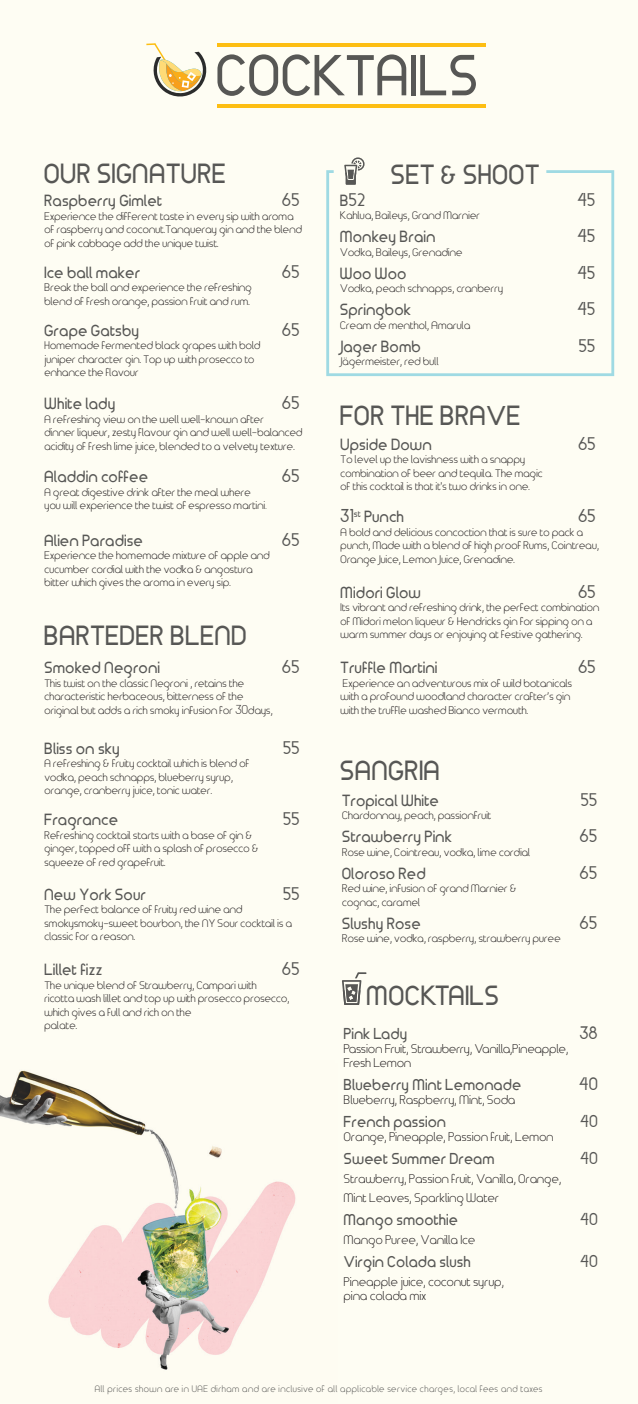
<style>
.page{position:relative;width:638px;height:1404px;background:#fff}
.page>*{position:absolute;margin:0;border:0;box-sizing:border-box;transform-origin:0 0}
.t1{font:700 55.35px "Time Burner";letter-spacing:-.005em;color:#575755}
.t2{font:700 26.4px "Time Burner";color:#575755}
.t3{font:700 15.45px "Time Burner";color:#575755}
.t4{font:700 15px "Time Burner";color:#575755}
.t5{font:700 14.4px "Time Burner";color:#575755}
.t6{font:12px/14.4px "Time Burner";color:#231f20}
.t7{font:10.5px/13.5px "Time Burner";color:#231f20}
.t8{font:9px "Time Burner";letter-spacing:.05em;color:#575755}
.s1{color:#575755}
</style>
<div class="page">
<div style="left:0;top:0;width:638px;height:1403px;background:#fefdf3"></div>
<svg style="left:344px;top:157px;width:20px;height:13px"></svg>
<svg style="left:342px;top:972px;width:24px;height:32px"></svg>
<div style="left:326px;top:170px;width:288px;height:206px;background:#fefdf3"></div>
<hr style="left:217px;top:43px;width:268px;height:3px;background:#fdbe12">
<hr style="left:217px;top:104px;width:268px;height:3px;background:#fdbe12">
<svg style="left:146px;top:43px;width:62px;height:55px"></svg>
<h1 class="t1" style="left:217px;top:33px;width:265px">COCKTAILS</h1>
<h2 class="t2" style="left:45px;top:153px;width:184px">OUR SIGNATURE</h2>
<h3 class="t3" style="left:45px;top:189px;width:120px">Raspberry Gimlet</h3>
<h3 class="t3" style="left:283px;top:189px;width:19px">65</h3>
<p class="t7" style="left:45px;top:209px;width:259px">Experience the different taste in every sip with aroma of raspberry and coconut.Tanqueray gin and the blend of pink cabbage add the unique twist.</p>
<h3 class="t3" style="left:45px;top:260px;width:98px">Ice ball maker</h3>
<h3 class="t3" style="left:283px;top:260px;width:19px">65</h3>
<p class="t7" style="left:45px;top:280px;width:209px">Break the ball and experience the refreshing blend of fresh orange, passion fruit and rum.</p>
<h3 class="t3" style="left:45px;top:318px;width:97px">Grape Gatsby</h3>
<h3 class="t3" style="left:283px;top:318px;width:19px">65</h3>
<p class="t7" style="left:45px;top:338px;width:218px">Homemade fermented black grapes with bold juniper character gin. Top up with prosecco to enhance the flavour</p>
<h3 class="t3" style="left:45px;top:392px;width:73px">White lady</h3>
<h3 class="t3" style="left:283px;top:392px;width:19px">65</h3>
<p class="t7" style="left:45px;top:412px;width:260px">A refreshing view on the well well-known after<br>dinner liqueur, zesty flavour gin and well well-balanced acidity of fresh lime juice, blended to a velvety texture.</p>
<h3 class="t3" style="left:45px;top:465px;width:105px">Aladdin coffee</h3>
<h3 class="t3" style="left:283px;top:465px;width:19px">65</h3>
<p class="t7" style="left:45px;top:485px;width:224px">A great digestive drink after the meal where you will experience the twist of espresso martini<span class="s1">.</span></p>
<h3 class="t3" style="left:45px;top:528px;width:100px">Alien Paradise</h3>
<h3 class="t3" style="left:283px;top:528px;width:19px">65</h3>
<p class="t7" style="left:45px;top:548px;width:227px">Experience the homemade mixture of apple and cucumber cordial with the vodka &amp; angostura bitter which gives the aroma in every sip.</p>
<h2 class="t2" style="left:45px;top:615px;width:205px">BARTEDER BLEND</h2>
<h3 class="t3" style="left:45px;top:656px;width:117px">Smoked Negroni</h3>
<h3 class="t3" style="left:283px;top:656px;width:19px">65</h3>
<p class="t7" style="left:45px;top:676px;width:230px">This twist on the classic Negroni , retains the characteristic herbaceous, bitterness of the original but adds a rich smoky infusion for 30days,</p>
<h3 class="t3" style="left:45px;top:736px;width:77px">Bliss on sky</h3>
<h3 class="t3" style="left:284px;top:736px;width:18px">55</h3>
<p class="t7" style="left:45px;top:756px;width:207px">A refreshing &amp; fruity cocktail which is blend of vodka, peach schnapps, blueberry syrup, orange, cranberry juice, tonic water.</p>
<h3 class="t3" style="left:45px;top:807px;width:76px">Fragrance</h3>
<h3 class="t3" style="left:284px;top:807px;width:18px">55</h3>
<p class="t7" style="left:45px;top:827px;width:216px">Refreshing cocktail starts with a base of gin &amp; ginger, topped off with a splash of prosecco &amp; squeeze of red grapefruit.</p>
<h3 class="t3" style="left:45px;top:882px;width:103px">New York Sour</h3>
<h3 class="t3" style="left:284px;top:882px;width:18px">55</h3>
<p class="t7" style="left:45px;top:902px;width:249px">The perfect balance of fruity red wine and smokysmoky-sweet bourbon, the NY Sour cocktail is a classic for a reason.</p>
<h3 class="t3" style="left:45px;top:957px;width:60px">Lillet fizz</h3>
<h3 class="t3" style="left:283px;top:957px;width:19px">65</h3>
<p class="t7" style="left:45px;top:977px;width:246px">The unique blend of Strawberry, Campari with ricotta wash lillet and top up with prosecco prosecco, which gives a full and rich on the<br>palate.</p>
<h2 class="t2" style="left:391px;top:154px;width:151px">SET &amp; SHOOT</h2>
<h3 class="t3" style="left:340px;top:188px;width:27px">B52</h3>
<h3 class="t3" style="left:578px;top:188px;width:20px">45</h3>
<p class="t7" style="left:340px;top:208px;width:141px">Kahlua, Baileys, Grand Marnier</p>
<h3 class="t3" style="left:340px;top:224px;width:97px">Monkey Brain</h3>
<h3 class="t3" style="left:578px;top:224px;width:20px">45</h3>
<p class="t7" style="left:340px;top:245px;width:124px">Vodka, Baileys, Grenadine</p>
<h3 class="t3" style="left:340px;top:261px;width:68px">Woo Woo</h3>
<h3 class="t3" style="left:578px;top:261px;width:20px">45</h3>
<p class="t7" style="left:340px;top:281px;width:164px">Vodka, peach schnapps, cranberry</p>
<h3 class="t3" style="left:340px;top:297px;width:73px">Springbok</h3>
<h3 class="t3" style="left:578px;top:297px;width:20px">45</h3>
<p class="t7" style="left:340px;top:317px;width:132px">Cream de menthol, Amarula</p>
<h3 class="t3" style="left:340px;top:334px;width:83px">Jager Bomb</h3>
<h3 class="t3" style="left:579px;top:334px;width:18px">55</h3>
<p class="t7" style="left:340px;top:354px;width:100px">Jägermeister, red bull</p>
<h2 class="t2" style="left:341px;top:395px;width:182px">FOR THE BRAVE</h2>
<h3 class="t3" style="left:341px;top:432px;width:93px">Upside Down</h3>
<h3 class="t3" style="left:579px;top:432px;width:19px">65</h3>
<p class="t7" style="left:341px;top:452px;width:204px">To level up the lavishness with a snappy combination of beer and tequila. The magic of this cocktail is that it's two drinks in one.</p>
<h3 class="t3" style="left:341px;top:504px;width:65px">31<sup>st</sup> Punch</h3>
<h3 class="t3" style="left:579px;top:504px;width:19px">65</h3>
<p class="t7" style="left:341px;top:524px;width:260px">A bold and delicious concoction that is sure to pack a punch, Made with a blend of high proof Rums, Cointreau,<br>Orange Juice, Lemon Juice, Grenadine.</p>
<h3 class="t3" style="left:341px;top:580px;width:82px">Midori Glow</h3>
<h3 class="t3" style="left:579px;top:580px;width:19px">65</h3>
<p class="t7" style="left:341px;top:600px;width:260px">Its vibrant and refreshing drink, the perfect combination of Midori melon liqueur &amp; Hendricks gin for sipping on a warm summer days or enjoying at festive gathering.</p>
<h3 class="t3" style="left:341px;top:655px;width:99px">Truffle Martini</h3>
<h3 class="t3" style="left:579px;top:655px;width:19px">65</h3>
<p class="t7" style="left:341px;top:675px;width:233px">Experience an adventurous mix of wild botanicals with a profound woodland character crafter’s gin with the truffle washed Bianco vermouth.</p>
<h2 class="t2" style="left:341px;top:749px;width:102px">SANGRIA</h2>
<h3 class="t3" style="left:342px;top:788px;width:99px">Tropical White</h3>
<h3 class="t3" style="left:581px;top:788px;width:18px">55</h3>
<p class="t7" style="left:342px;top:808px;width:151px">Chardonnay, peach, passionfruit</p>
<h3 class="t3" style="left:342px;top:824px;width:112px">Strawberry Pink</h3>
<h3 class="t3" style="left:580px;top:824px;width:19px">65</h3>
<p class="t7" style="left:342px;top:844px;width:190px">Rose wine, Cointreau, vodka, lime cordial</p>
<h3 class="t3" style="left:342px;top:861px;width:86px">Oloroso Red</h3>
<h3 class="t3" style="left:580px;top:861px;width:19px">65</h3>
<p class="t7" style="left:342px;top:881px;width:176px">Red wine, infusion of grand Marnier &amp; cognac, caramel</p>
<h3 class="t3" style="left:342px;top:911px;width:81px">Slushy Rose</h3>
<h3 class="t3" style="left:580px;top:911px;width:19px">65</h3>
<p class="t7" style="left:342px;top:931px;width:220px">Rose wine, vodka, raspberry, strawberry puree</p>
<h2 class="t2" style="left:367px;top:974px;width:134px">MOCKTAILS</h2>
<h3 class="t4" style="left:344px;top:1021px;width:65px">Pink Lady</h3>
<h3 class="t4" style="left:580px;top:1021px;width:20px">38</h3>
<p class="t6" style="left:344px;top:1040px;width:226px">Passion Fruit, Strawberry, Vanilla,Pineapple,<br>Fresh Lemon</p>
<h3 class="t4" style="left:344px;top:1072px;width:179px">Blueberry Mint Lemonade</h3>
<h3 class="t4" style="left:579px;top:1072px;width:20px">40</h3>
<p class="t6" style="left:344px;top:1092px;width:173px">Blueberry, Raspberry, Mint, Soda</p>
<h3 class="t4" style="left:344px;top:1109px;width:104px">French passion</h3>
<h3 class="t5" style="left:580px;top:1110px;width:20px">40</h3>
<p class="t6" style="left:344px;top:1129px;width:211px">Orange, Pineapple, Passion fruit, Lemon</p>
<h3 class="t4" style="left:344px;top:1147px;width:153px">Sweet Summer Dream</h3>
<h3 class="t5" style="left:580px;top:1147px;width:20px">40</h3>
<p class="t6" style="left:344px;top:1168px;width:219px;line-height:18.9px">Strawberry, Passion fruit, Vanilla, Orange,<br>Mint Leaves, Sparkling Water</p>
<h3 class="t4" style="left:344px;top:1207px;width:116px">Mango smoothie</h3>
<h3 class="t5" style="left:580px;top:1208px;width:20px">40</h3>
<p class="t6" style="left:344px;top:1231px;width:133px">Mango Puree, Vanilla Ice</p>
<h3 class="t4" style="left:344px;top:1249px;width:129px">Virgin Colada slush</h3>
<h3 class="t5" style="left:580px;top:1250px;width:20px">40</h3>
<p class="t6" style="left:344px;top:1273px;width:162px">Pineapple juice, coconut syrup, pina colada mix</p>
<p class="t8" style="left:95px;top:1381px;width:449px">All prices shown are in UAE dirham and are inclusive of all applicable service charges, local fees and taxes</p>
</div>
